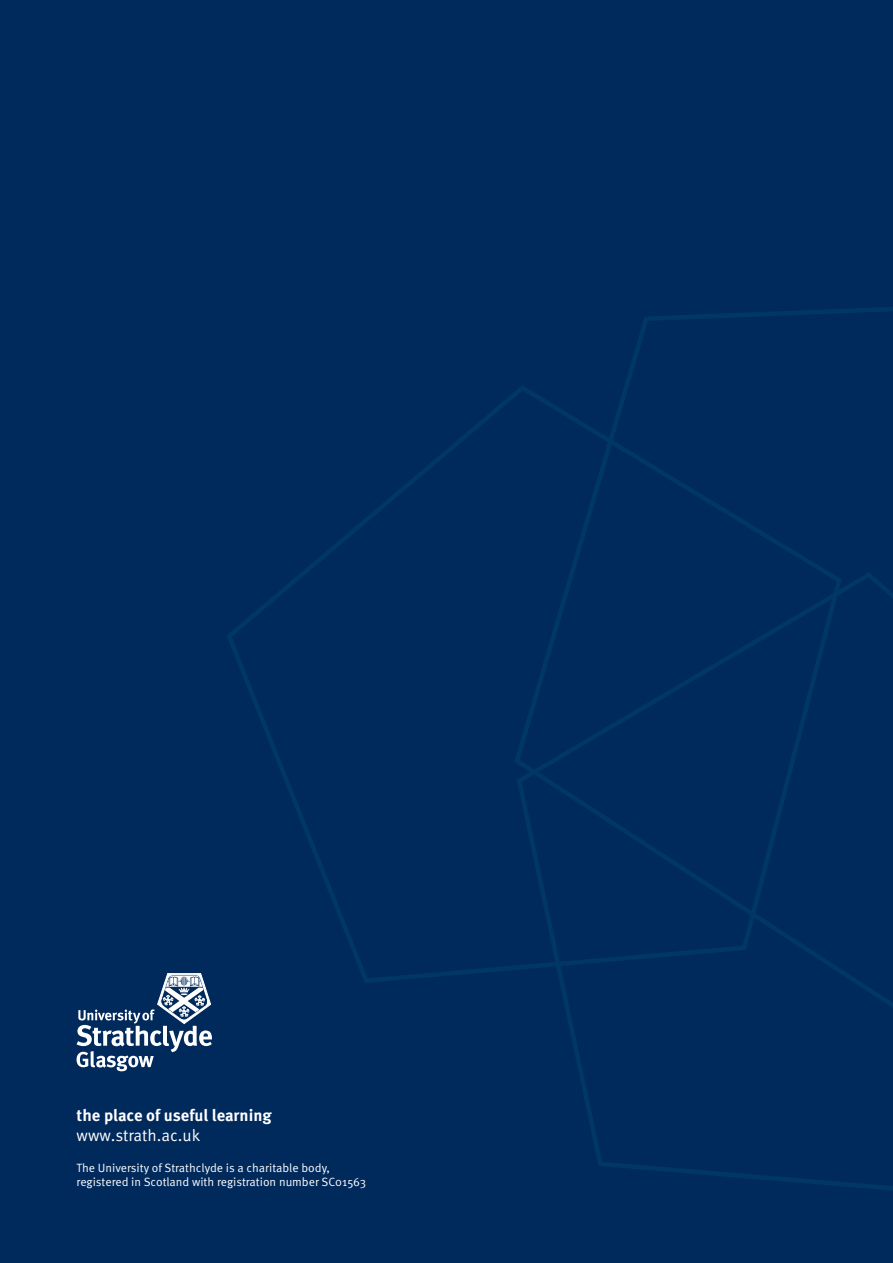
<style>
.page{position:relative;width:893px;height:1263px;background:#00295c}
.page>*{position:absolute;margin:0;border:0;box-sizing:border-box;transform-origin:0 0}
.t1{font:700 16.5px "Meta OT";color:#fff}
.t2{font:16.5px "Meta OT Norm";color:#fff}
.t3{font:12px "Meta OT Norm";color:#fff}
</style>
<div class="page">
<svg style="left:77px;top:973px;width:135px;height:98px"></svg>
<svg style="left:569px;top:1024px;width:324px;height:166px"></svg>
<svg style="left:561px;top:307px;width:332px;height:717px"></svg>
<svg style="left:227px;top:382px;width:617px;height:603px"></svg>
<p class="t1" style="left:77px;top:1105px;width:197px">the place of useful learning</p>
<p class="t2" style="left:77px;top:1125px;width:125px">www.strath.ac.uk</p>
<p class="t3" style="left:77px;top:1160px;width:255px">The University of Strathclyde is a charitable body,</p>
<p class="t3" style="left:77px;top:1174px;width:291px">registered in Scotland with registration number SC01563</p>
</div>
